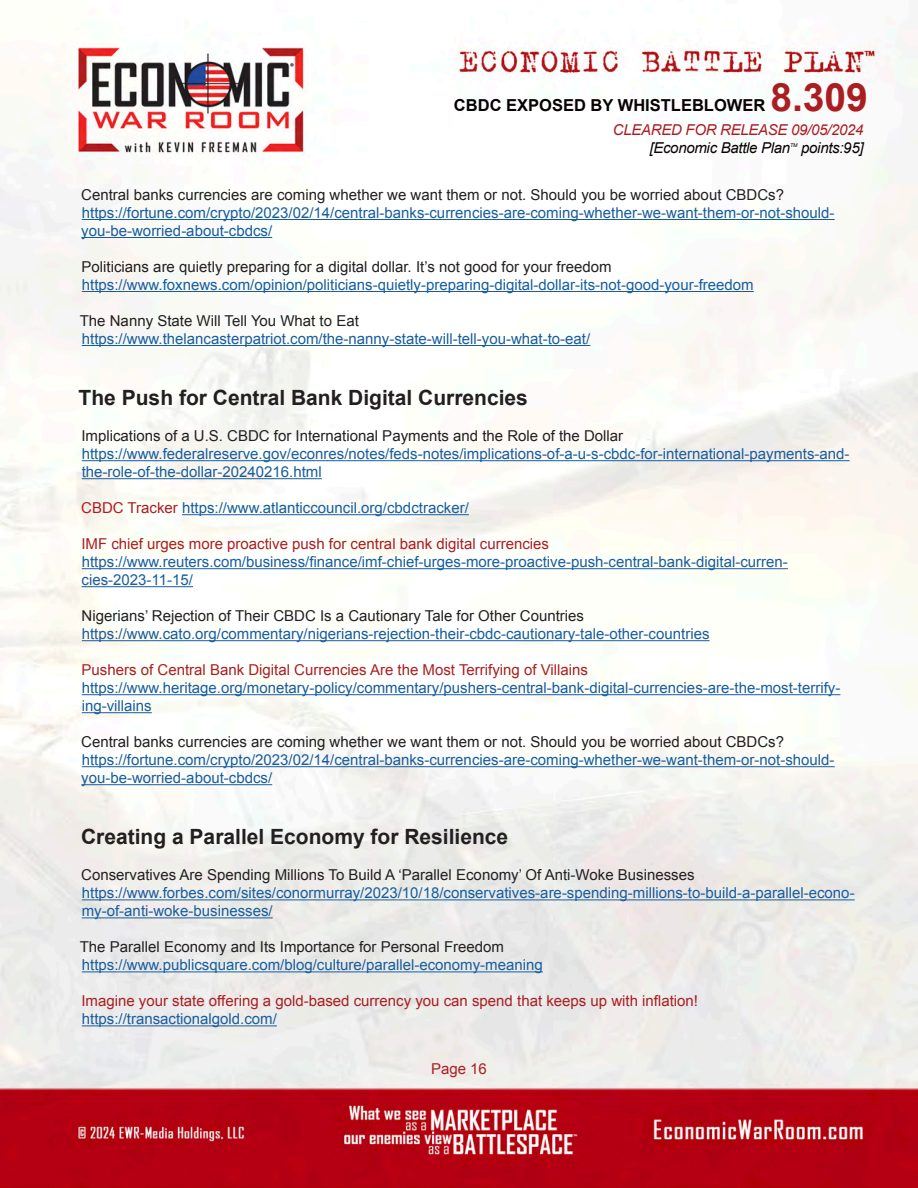
<style>
.page{position:relative;width:918px;height:1188px;background:#fff}
.page>*{position:absolute;margin:0;border:0;box-sizing:border-box;transform-origin:0 0}
.t1{font:700 39px "Arial";color:#aa1e21}
.t2{font:700 21px "Arial";color:#231f20}
.t3{font:700 16.5px "Arial";color:#080302}
.t4{font:15px/18px "Arial";color:#175d9e}
.t5{font:15px "Arial";color:#231f20}
.t6{font:15px "Arial";color:#aa1e21}
.t7{font:italic 15px "Arial";letter-spacing:-.02em;color:#080302}
.t8{font:italic 15px "Arial";letter-spacing:-.02em;color:#aa1e21}
.t9{font:italic 5.25px "Arial";color:#080302}
.s1{color:#aa1e21}
</style>
<div class="page">
<img style="left:0;top:5px;width:918px;height:1183px">
<hr style="left:82px;top:219px;width:753px;height:1px;background:#175d9e">
<hr style="left:81px;top:237px;width:191px;height:1px;background:#175d9e">
<hr style="left:82px;top:291px;width:672px;height:1px;background:#175d9e">
<hr style="left:82px;top:345px;width:508px;height:1px;background:#175d9e">
<hr style="left:82px;top:460px;width:768px;height:1px;background:#175d9e">
<hr style="left:82px;top:478px;width:240px;height:1px;background:#175d9e">
<hr style="left:182px;top:514px;width:287px;height:1px;background:#175d9e">
<hr style="left:82px;top:568px;width:706px;height:1px;background:#175d9e">
<hr style="left:82px;top:586px;width:111px;height:1px;background:#175d9e">
<hr style="left:82px;top:640px;width:628px;height:1px;background:#175d9e">
<hr style="left:82px;top:694px;width:758px;height:1px;background:#175d9e">
<hr style="left:82px;top:712px;width:70px;height:1px;background:#175d9e">
<hr style="left:82px;top:766px;width:753px;height:1px;background:#175d9e">
<hr style="left:81px;top:784px;width:191px;height:1px;background:#175d9e">
<hr style="left:82px;top:900px;width:773px;height:1px;background:#175d9e">
<hr style="left:82px;top:918px;width:191px;height:1px;background:#175d9e">
<hr style="left:82px;top:972px;width:461px;height:1px;background:#175d9e">
<hr style="left:82px;top:1026px;width:195px;height:1px;background:#175d9e">
<h1 class="t1" style="left:770px;top:72px;width:99px">8.309</h1>
<p class="t8" style="left:613px;top:120px;width:252px">CLEARED FOR RELEASE 09/05/2024</p>
<p class="t7" style="left:650px;top:138px;width:142px">[Economic Battle Plan</p>
<p class="t9" style="left:790px;top:141px;width:9px">TM</p>
<p class="t7" style="left:801px;top:138px;width:64px">points:95]</p>
<p class="t3" style="left:454px;top:94px;width:313px">CBDC EXPOSED BY WHISTLEBLOWER</p>
<p class="t5" style="left:81px;top:185px;width:704px">Central banks currencies are coming whether we want them or not. Should you be worried about CBDCs?</p>
<p class="t4" style="left:81px;top:204px;width:755px">https://fortune.com/crypto/2023/02/14/central-banks-currencies-are-coming-whether-we-want-them-or-not-should&shy;you-be-worried-about-cbdcs/</p>
<p class="t5" style="left:82px;top:257px;width:532px">Politicians are quietly preparing for a digital dollar. It’s not good for your freedom</p>
<p class="t4" style="left:82px;top:276px;width:673px">https://www.foxnews.com/opinion/politicians-quietly-preparing-digital-dollar-its-not-good-your-freedom</p>
<p class="t5" style="left:80px;top:311px;width:281px">The Nanny State Will Tell You What to Eat</p>
<p class="t4" style="left:82px;top:330px;width:510px">https://www.thelancasterpatriot.com/the-nanny-state-will-tell-you-what-to-eat/</p>
<p class="t2" style="left:79px;top:384px;width:451px">The Push for Central Bank Digital Currencies</p>
<p class="t5" style="left:81px;top:426px;width:543px">Implications of a U.S. CBDC for International Payments and the Role of the Dollar</p>
<p class="t4" style="left:82px;top:445px;width:769px">https://www.federalreserve.gov/econres/notes/feds-notes/implications-of-a-u-s-cbdc-for-international-payments-and&shy;the-role-of-the-dollar-20240216.html</p>
<p class="t4" style="left:81px;top:499px;width:389px"><span class="s1">CBDC Tracker</span> https://www.atlanticcouncil.org/cbdctracker/</p>
<p class="t6" style="left:81px;top:534px;width:469px">IMF chief urges more proactive push for central bank digital currencies</p>
<p class="t4" style="left:82px;top:553px;width:708px">https://www.reuters.com/business/finance/imf-chief-urges-more-proactive-push-central-bank-digital-curren&shy;cies-2023-11-15/</p>
<p class="t5" style="left:82px;top:606px;width:504px">Nigerians’ Rejection of Their CBDC Is a Cautionary Tale for Other Countries</p>
<p class="t4" style="left:82px;top:625px;width:629px">https://www.cato.org/commentary/nigerians-rejection-their-cbdc-cautionary-tale-other-countries</p>
<p class="t6" style="left:82px;top:660px;width:508px">Pushers of Central Bank Digital Currencies Are the Most Terrifying of Villains</p>
<p class="t4" style="left:82px;top:679px;width:760px">https://www.heritage.org/monetary-policy/commentary/pushers-central-bank-digital-currencies-are-the-most-terrify&shy;ing-villains</p>
<p class="t5" style="left:81px;top:732px;width:704px">Central banks currencies are coming whether we want them or not. Should you be worried about CBDCs?</p>
<p class="t4" style="left:81px;top:751px;width:755px">https://fortune.com/crypto/2023/02/14/central-banks-currencies-are-coming-whether-we-want-them-or-not-should&shy;you-be-worried-about-cbdcs/</p>
<p class="t2" style="left:81px;top:823px;width:429px">Creating a Parallel Economy for Resilience</p>
<p class="t5" style="left:81px;top:865px;width:615px">Conservatives Are Spending Millions To Build A ‘Parallel Economy’ Of Anti-Woke Businesses</p>
<p class="t4" style="left:82px;top:884px;width:774px">https://www.forbes.com/sites/conormurray/2023/10/18/conservatives-are-spending-millions-to-build-a-parallel-econo&shy;my-of-anti-woke-businesses/</p>
<p class="t5" style="left:80px;top:937px;width:426px">The Parallel Economy and Its Importance for Personal Freedom</p>
<p class="t4" style="left:82px;top:956px;width:462px">https://www.publicsquare.com/blog/culture/parallel-economy-meaning</p>
<p class="t6" style="left:81px;top:991px;width:618px">Imagine your state offering a gold-based currency you can spend that keeps up with inflation!</p>
<p class="t4" style="left:82px;top:1010px;width:197px">https://transactionalgold.com/</p>
<p class="t6" style="left:431px;top:1059px;width:57px">Page 16</p>
</div>
